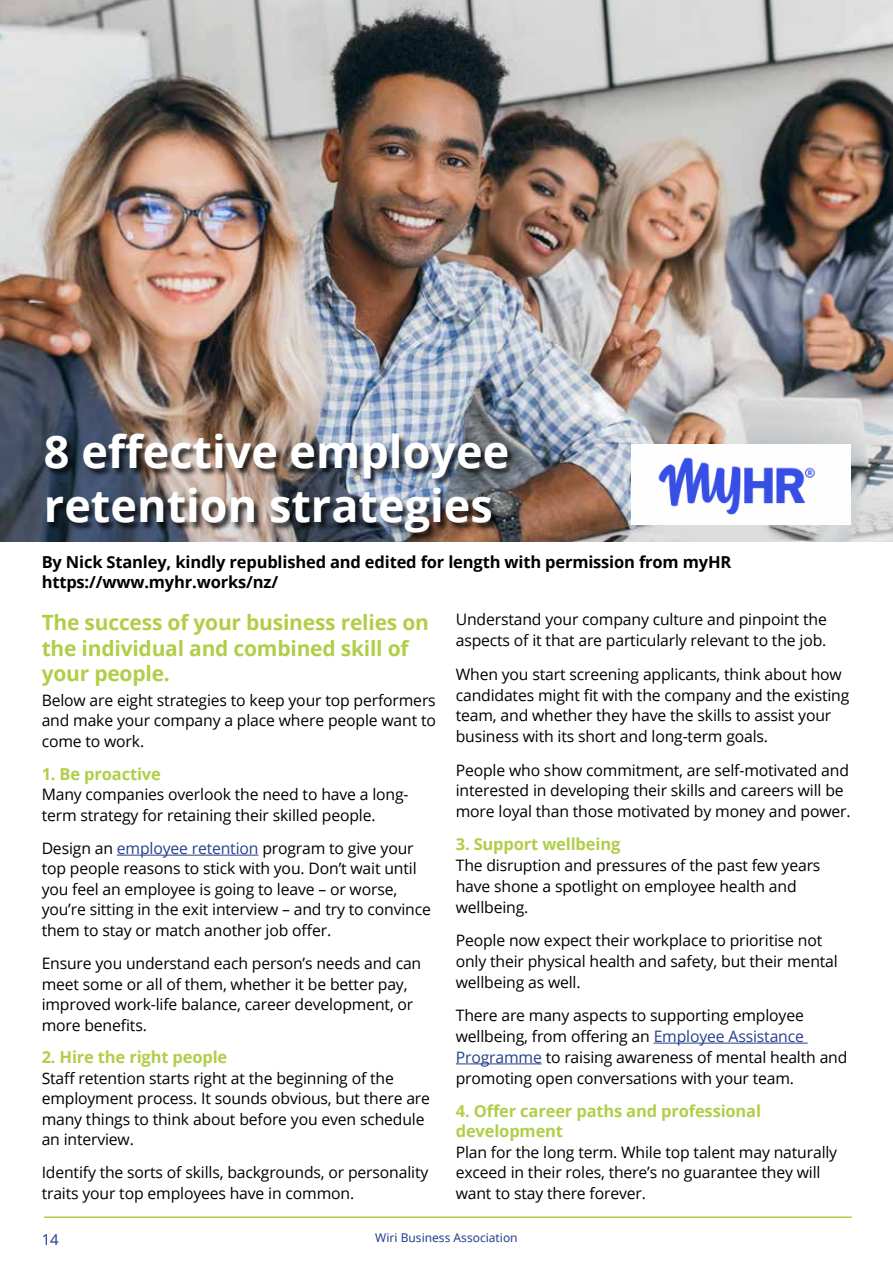
<style>
.page{position:relative;width:893px;height:1263px;background:#fff}
.page>*{position:absolute;margin:0;border:0;box-sizing:border-box;transform-origin:0 0}
.t1{font:700 45px/54px "Open Sans";color:#fff}
.t2{font:700 21px/25.5px "Open Sans";letter-spacing:-.01em;color:#b1ce49}
.t3{font:700 16.5px/20.1px "Open Sans";letter-spacing:-.01em;color:#000}
.t4{font:700 16.5px/20.2px "Open Sans";letter-spacing:-.01em;color:#b1ce49}
.t5{font:15.75px/20.7px "Open Sans";letter-spacing:-.01em;color:#000}
.t6{font:15px "Noto Sans";color:#25408e}
.t7{font:12px "Noto Sans";color:#25408e}
.s1{color:#25408e}
</style>
<div class="page">
<img style="left:0;top:0;width:893px;height:541px">
<hr style="left:117px;top:855px;width:141px;height:1px;background:#25408e">
<hr style="left:654px;top:1043px;width:154px;height:1px;background:#25408e">
<hr style="left:456px;top:1063px;width:86px;height:1px;background:#25408e">
<div style="left:45px;top:434px;width:471px;height:108px;background:#000;opacity:.75"></div>
<img style="left:631px;top:445px;width:219px;height:79px">
<hr style="left:44px;top:1216px;width:808px;height:2px;background:#b1ce49">
<h1 class="t1" style="left:44px;top:424px;width:467px">8 effective employee retention strategies</h1>
<p class="t3" style="left:42px;top:554px;width:691px">By Nick Stanley, kindly republished and edited for length with permission from myHR https://www.myhr.works/nz/</p>
<h2 class="t2" style="left:42px;top:612px;width:389px">The success of your business relies on the individual and combined skill of your people.</h2>
<p class="t5" style="left:42px;top:692px;width:396px;text-align:justify">Below are eight strategies to keep your top performers and make your company a place where people want to come to work.</p>
<p class="t4" style="left:42px;top:765px;width:121px">1. Be proactive</p>
<p class="t5" style="left:42px;top:786px;width:368px">Many companies overlook the need to have a long&shy;term strategy for retaining their skilled people.</p>
<p class="t5" style="left:42px;top:839px;width:391px">Design an <span class="s1">employee retention</span> program to give your top people reasons to stick with you. Don’t wait until you feel an employee is going to leave – or worse, you’re sitting in the exit interview – and try to convince them to stay or match another job offer.</p>
<p class="t5" style="left:42px;top:955px;width:381px">Ensure you understand each person’s needs and can meet some or all of them, whether it be better pay, improved work-life balance, career development, or more benefits.</p>
<p class="t4" style="left:42px;top:1049px;width:187px">2. Hire the right people</p>
<p class="t5" style="left:42px;top:1067px;width:390px">Staff retention starts right at the beginning of the employment process. It sounds obvious, but there are many things to think about before you even schedule an interview.</p>
<p class="t5" style="left:42px;top:1164px;width:388px">Identify the sorts of skills, backgrounds, or personality traits your top employees have in common.</p>
<p class="t5" style="left:456px;top:611px;width:373px">Understand your company culture and pinpoint the aspects of it that are particularly relevant to the job.</p>
<p class="t5" style="left:456px;top:665px;width:395px">When you start screening applicants, think about how candidates might fit with the company and the existing team, and whether they have the skills to assist your business with its short and long-term goals.</p>
<p class="t5" style="left:456px;top:761px;width:396px">People who show commitment, are self-motivated and interested in developing their skills and careers will be more loyal than those motivated by money and power.</p>
<p class="t4" style="left:456px;top:836px;width:166px">3. Support wellbeing</p>
<p class="t5" style="left:456px;top:856px;width:366px">The disruption and pressures of the past few years have shone a spotlight on employee health and wellbeing.</p>
<p class="t5" style="left:456px;top:931px;width:384px">People now expect their workplace to prioritise not only their physical health and safety, but their mental wellbeing as well.</p>
<p class="t5" style="left:456px;top:1007px;width:393px">There are many aspects to supporting employee wellbeing, from offering an <span class="s1">Employee Assistance Programme</span> to raising awareness of mental health and promoting open conversations with your team.</p>
<p class="t4" style="left:456px;top:1100px;width:307px">4. Offer career paths and professional development</p>
<p class="t5" style="left:456px;top:1143px;width:383px">Plan for the long term. While top talent may naturally exceed in their roles, there’s no guarantee they will want to stay there forever.</p>
<p class="t6" style="left:42px;top:1231px;width:19px">14</p>
<p class="t7" style="left:375px;top:1231px;width:144px">Wiri Business Association</p>
</div>
